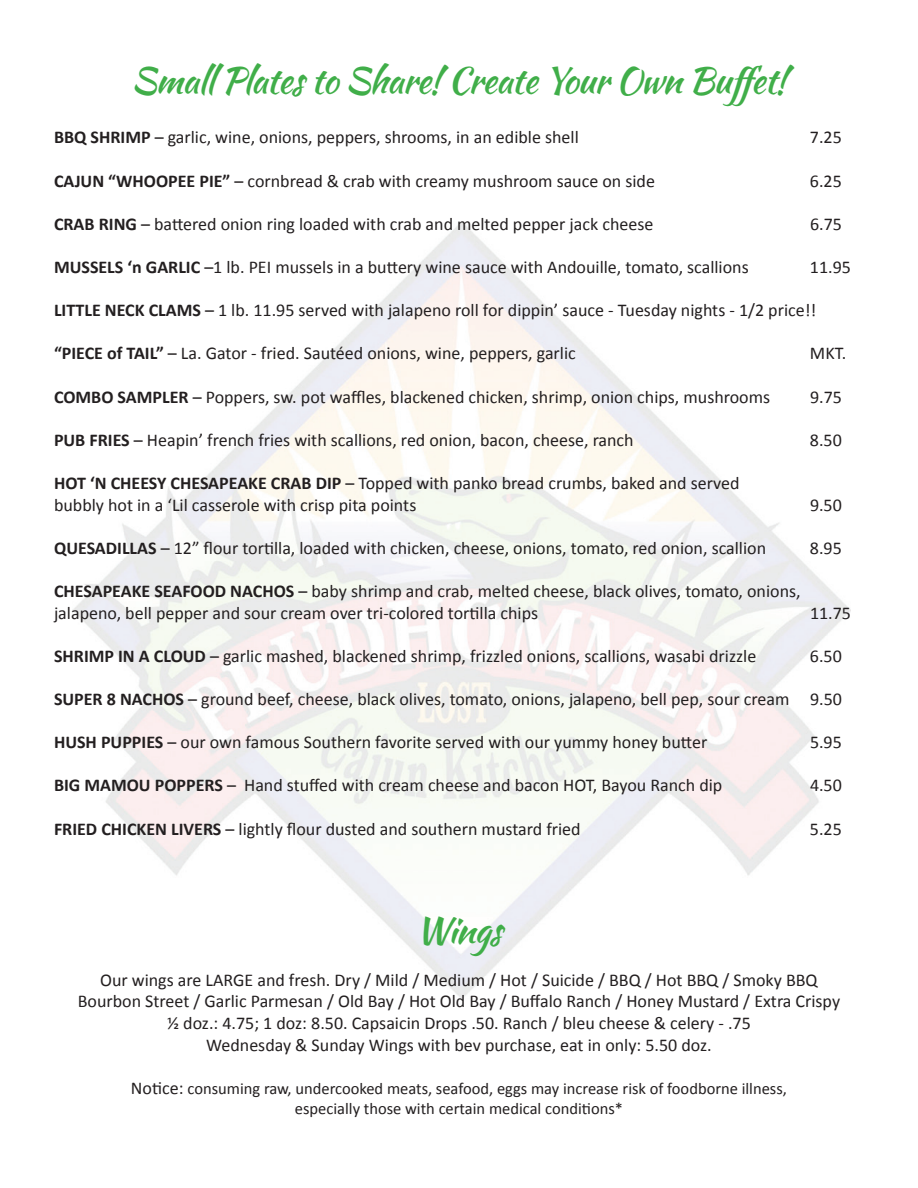
<style>
.page{position:relative;width:918px;height:1188px;background:#fff}
.page>*{position:absolute;margin:0;border:0;box-sizing:border-box;transform-origin:0 0}
.Heading{font:36px "Kaushan Script";letter-spacing:-.025em;color:#40ae49}
.t1{font:18px "Calibri";color:#231f20}
.t2{font:16.5px "Calibri";color:#231f20}
.s1{font-weight:700}
.s2{font-size:18px}
</style>
<div class="page">
<p class="Heading" style="left:131px;top:54px;width:657px">Small Plates to Share! Create Your Own Buffet!</p>
<p class="t1" style="left:54px;top:126px;width:526px"><span class="s1">BBQ SHRIMP</span> – garlic, wine, onions, peppers, shrooms, in an edible shell</p>
<p class="t1" style="left:810px;top:126px;width:33px">7.25</p>
<p class="t1" style="left:54px;top:169px;width:603px"><span class="s1">CAJUN “WHOOPEE PIE”</span> – cornbread &amp; crab with creamy mushroom sauce on side</p>
<p class="t1" style="left:810px;top:169px;width:33px">6.25</p>
<p class="t1" style="left:54px;top:212px;width:601px"><span class="s1">CRAB RING</span> – battered onion ring loaded with crab and melted pepper jack cheese</p>
<p class="t1" style="left:810px;top:212px;width:33px">6.75</p>
<p class="t1" style="left:54px;top:256px;width:696px"><span class="s1">MUSSELS ‘n GARLIC</span> –1 lb. PEI mussels in a buttery wine sauce with Andouille, tomato, scallions</p>
<p class="t1" style="left:810px;top:256px;width:43px">11.95</p>
<p class="t1" style="left:54px;top:299px;width:764px"><span class="s1">LITTLE NECK CLAMS</span> – 1 lb. 11.95 served with jalapeno roll for dippin’ sauce - Tuesday nights - 1/2 price!!</p>
<p class="t1" style="left:54px;top:342px;width:523px"><span class="s1">“PIECE of TAIL”</span> – La. Gator - fried. Sautéed onions, wine, peppers, garlic</p>
<p class="t1" style="left:810px;top:342px;width:38px">MKT.</p>
<p class="t1" style="left:54px;top:385px;width:718px"><span class="s1">COMBO SAMPLER</span> – Poppers, sw. pot waffles, blackened chicken, shrimp, onion chips, mushrooms</p>
<p class="t1" style="left:810px;top:385px;width:33px">9.75</p>
<p class="t1" style="left:54px;top:428px;width:581px"><span class="s1">PUB FRIES</span> – Heapin’ french fries with scallions, red onion, bacon, cheese, ranch</p>
<p class="t1" style="left:810px;top:428px;width:33px">8.50</p>
<p class="t1" style="left:54px;top:472px;width:687px"><span class="s1">HOT ‘N CHEESY CHESAPEAKE CRAB DIP</span> – Topped with panko bread crumbs, baked and served</p>
<p class="t1" style="left:54px;top:493px;width:364px">bubbly hot in a ‘Lil casserole with crisp pita points</p>
<p class="t1" style="left:810px;top:493px;width:33px">9.50</p>
<p class="t1" style="left:54px;top:536px;width:714px"><span class="s1">QUESADILLAS</span> – 12” flour tortilla, loaded with chicken, cheese, onions, tomato, red onion, scallion</p>
<p class="t1" style="left:810px;top:536px;width:33px">8.95</p>
<p class="t1" style="left:54px;top:580px;width:748px"><span class="s1">CHESAPEAKE SEAFOOD NACHOS</span> – baby shrimp and crab, melted cheese, black olives, tomato, onions,</p>
<p class="t1" style="left:54px;top:601px;width:486px">jalapeno, bell pepper and sour cream over tri-colored tortilla chips</p>
<p class="t1" style="left:810px;top:601px;width:43px">11.75</p>
<p class="t1" style="left:54px;top:644px;width:704px"><span class="s1">SHRIMP IN A CLOUD</span> – garlic mashed, blackened shrimp, frizzled onions, scallions, wasabi drizzle</p>
<p class="t1" style="left:810px;top:644px;width:33px">6.50</p>
<p class="t1" style="left:54px;top:688px;width:789px"><span class="s1">SUPER 8 NACHOS</span> – ground beef, cheese, black olives, tomato, onions, jalapeno, bell pep, sour cream 9.50</p>
<p class="t1" style="left:54px;top:731px;width:655px"><span class="s1">HUSH PUPPIES</span> – our own famous Southern favorite served with our yummy honey butter</p>
<p class="t1" style="left:810px;top:731px;width:33px">5.95</p>
<p class="t1" style="left:54px;top:774px;width:670px"><span class="s1">BIG MAMOU POPPERS</span> – Hand stuffed with cream cheese and bacon HOT, Bayou Ranch dip</p>
<p class="t1" style="left:810px;top:774px;width:33px">4.50</p>
<p class="t1" style="left:54px;top:817px;width:528px"><span class="s1">FRIED CHICKEN LIVERS</span> – lightly flour dusted and southern mustard fried</p>
<p class="t1" style="left:810px;top:817px;width:33px">5.25</p>
<p class="Heading" style="left:416px;top:904px;width:88px">Wings</p>
<p class="t1" style="left:100px;top:968px;width:719px">Our wings are LARGE and fresh. Dry / Mild / Medium / Hot / Suicide / BBQ / Hot BBQ / Smoky BBQ</p>
<p class="t1" style="left:78px;top:990px;width:764px">Bourbon Street / Garlic Parmesan / Old Bay / Hot Old Bay / Buffalo Ranch / Honey Mustard / Extra Crispy</p>
<p class="t1" style="left:167px;top:1012px;width:585px">½ doz.: 4.75; 1 doz: 8.50. Capsaicin Drops .50. Ranch / bleu cheese &amp; celery - .75</p>
<p class="t1" style="left:206px;top:1033px;width:507px">Wednesday &amp; Sunday Wings with bev purchase, eat in only: 5.50 doz.</p>
<p class="t2" style="left:131px;top:1078px;width:658px"><span class="s2">Notice:</span> consuming raw, undercooked meats, seafood, eggs may increase risk of foodborne illness,</p>
<p class="t2" style="left:295px;top:1098px;width:330px">especially those with certain medical conditions*</p>
</div>
